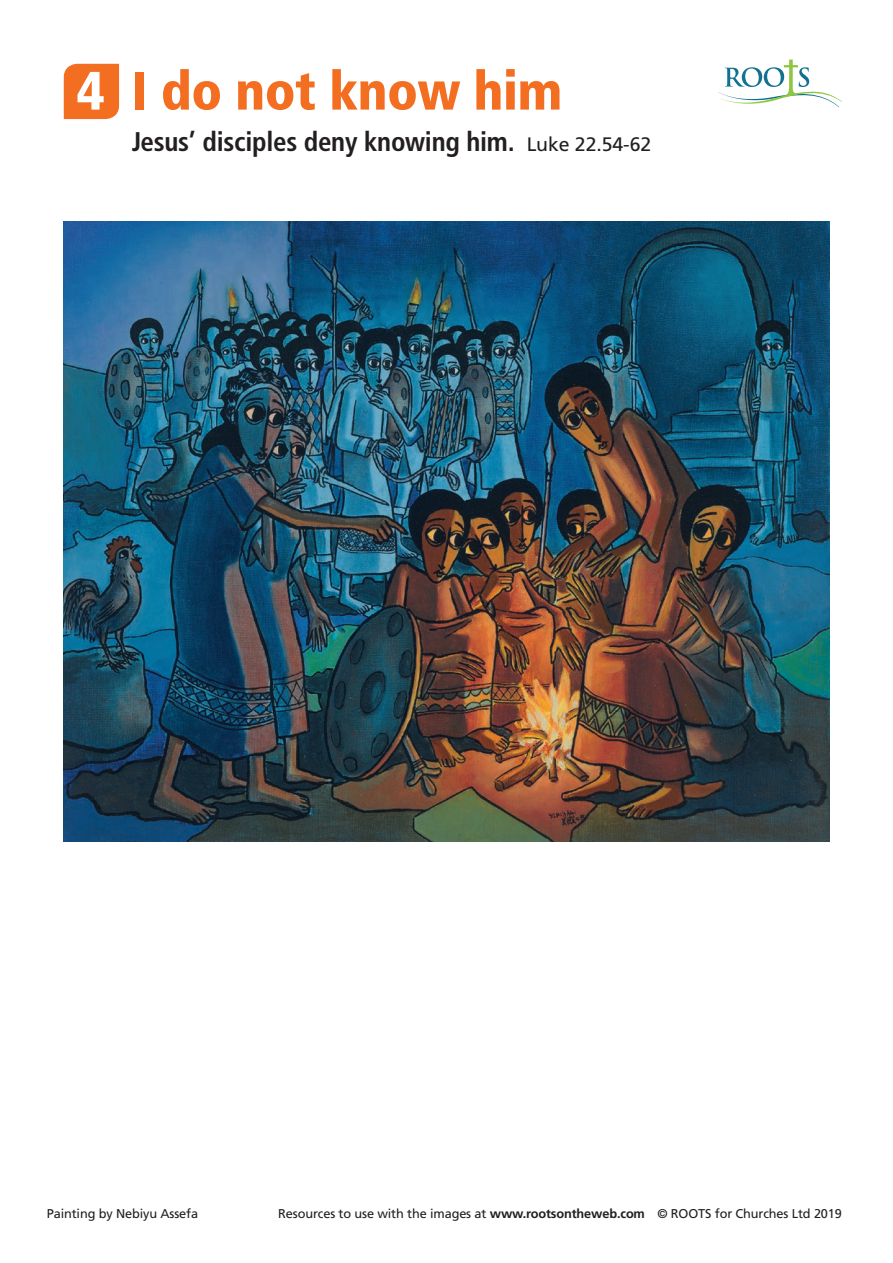
<style>
.page{position:relative;width:893px;height:1263px;background:#fff}
.page>*{position:absolute;margin:0;border:0;box-sizing:border-box;transform-origin:0 0}
.t1{font:900 condensed 54px "Frutiger LT Std";letter-spacing:-.01em;color:#f36e21}
.t2{font:700 condensed 27px "Frutiger LT Std";letter-spacing:-.01em;color:#231f20}
.t3{font:12.75px "Frutiger LT Std";letter-spacing:-.01em;color:#231f20}
.s1{color:#fff}
.s2{font-weight:400;font-stretch:normal;font-size:19.5px}
.s3{font-weight:700}
</style>
<div class="page">
<svg style="left:718px;top:60px;width:124px;height:47px"></svg>
<svg style="left:63px;top:63px;width:57px;height:57px;background:#f37933"></svg>
<img style="left:64px;top:222px;width:765px;height:619px">
<h1 class="t1" style="left:77px;top:58px;width:487px"><span class="s1">4</span> I do not know him</h1>
<h2 class="t2" style="left:132px;top:126px;width:521px">Jesus’ disciples deny knowing him. <span class="s2">Luke 22.54-62</span></h2>
<p class="t3" style="left:47px;top:1206px;width:153px">Painting by Nebiyu Assefa</p>
<p class="t3" style="left:278px;top:1206px;width:565px">Resources to use with the images at <span class="s3">www.rootsontheweb.com</span> © ROOTS for Churches Ltd 2019</p>
</div>
